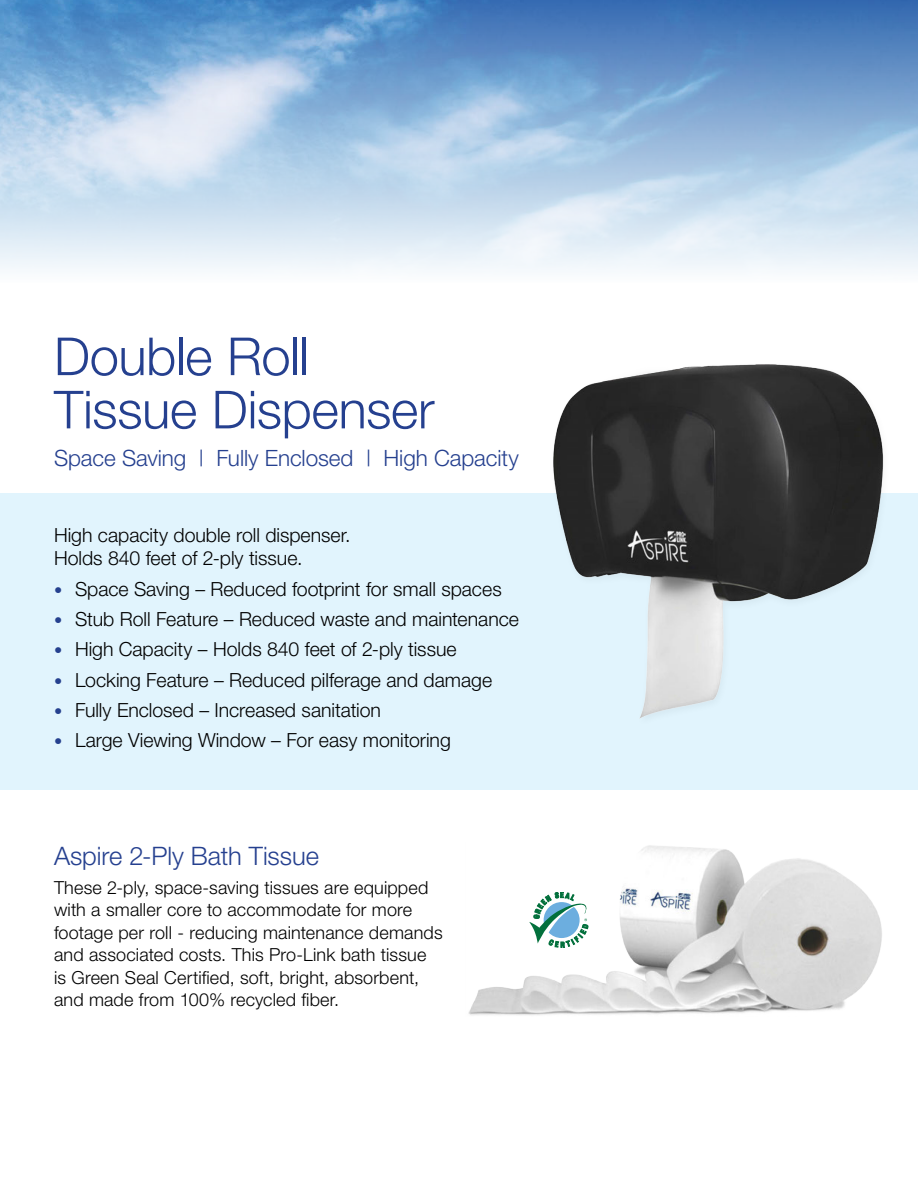
<style>
.page{position:relative;width:918px;height:1188px;background:#fff}
.page>*{position:absolute;margin:0;border:0;box-sizing:border-box;transform-origin:0 0}
.t1{font:300 52.5px/53.2px "Helvetica Neue";letter-spacing:-.01em;color:#25408f}
.t2{font:300 25.5px "Helvetica Neue";letter-spacing:-.005em;color:#25408f}
.t3{font:300 22.5px "Helvetica Neue";letter-spacing:-.005em;color:#25408f}
.t4{font:300 19.5px/22.5px "Helvetica Neue";color:#000}
.t5{font:300 18px/22.5px "Helvetica Neue";letter-spacing:.01em;color:#000}
.s1{font-size:16.5px;color:#25408f}
</style>
<div class="page">
<div style="left:0;top:493px;width:918px;height:297px;background:#e1f4fd"></div>
<img style="left:0;top:0;width:918px;height:272px">
<div style="left:548px;top:361px;width:344px;height:367px;background:#000;opacity:.05"></div>
<img style="left:549px;top:361px;width:339px;height:363px">
<img style="left:468px;top:845px;width:414px;height:170px">
<svg style="left:529px;top:892px;width:59px;height:56px"></svg>
<h1 class="t1" style="left:54px;top:329px;width:382px">Double Roll<br>Tissue Dispenser</h1>
<p class="t3" style="left:54px;top:444px;width:467px">Space Saving | Fully Enclosed | High Capacity</p>
<p class="t4" style="left:54px;top:524px;width:298px">High capacity double roll dispenser.<br>Holds 840 feet of 2-ply tissue.</p>
<p class="t4" style="left:54px;top:577px;width:449px"><span class="s1">•</span> Space Saving – Reduced footprint for small spaces</p>
<p class="t4" style="left:54px;top:608px;width:467px"><span class="s1">•</span> Stub Roll Feature – Reduced waste and maintenance</p>
<p class="t4" style="left:54px;top:638px;width:404px"><span class="s1">•</span> High Capacity – Holds 840 feet of 2-ply tissue</p>
<p class="t4" style="left:54px;top:668px;width:440px"><span class="s1">•</span> Locking Feature – Reduced pilferage and damage</p>
<p class="t4" style="left:54px;top:698px;width:329px"><span class="s1">•</span> Fully Enclosed – Increased sanitation</p>
<p class="t4" style="left:54px;top:728px;width:398px"><span class="s1">•</span> Large Viewing Window – For easy monitoring</p>
<h2 class="t2" style="left:54px;top:840px;width:267px">Aspire 2-Ply Bath Tissue</h2>
<p class="t5" style="left:54px;top:876px;width:390px">These 2-ply, space-saving tissues are equipped with a smaller core to accommodate for more footage per roll - reducing maintenance demands and associated costs. This Pro-Link bath tissue is Green Seal Certified, soft, bright, absorbent, and made from 100% recycled fiber.</p>
</div>
